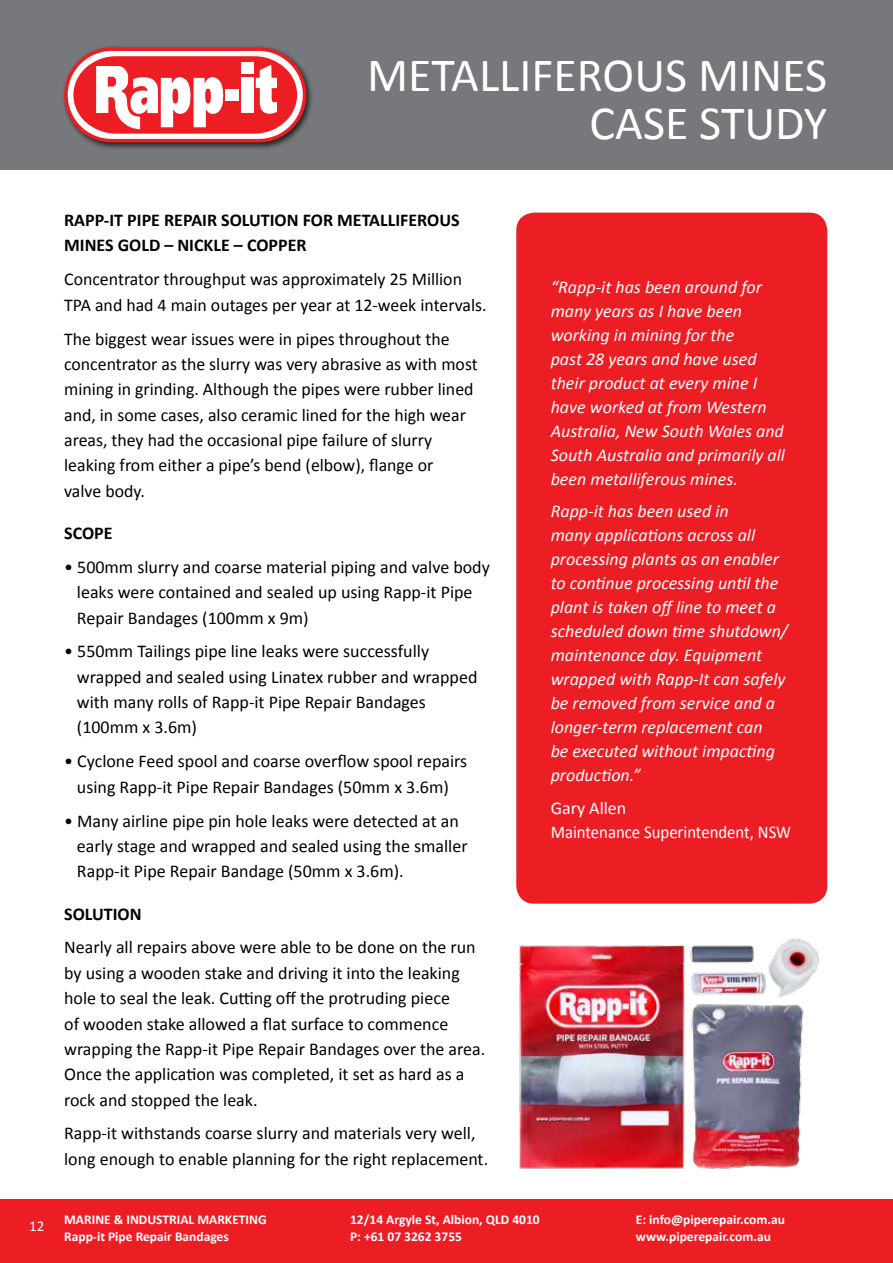
<style>
.page{position:relative;width:893px;height:1263px;background:#fff}
.page>*{position:absolute;margin:0;border:0;box-sizing:border-box;transform-origin:0 0}
.t1{font:48px/48px "Calibri";color:#fff;text-align:right}
.t2{font:18px/25.3px "Calibri";color:#000}
.t3{font:italic 18px/24px "Calibri";color:#fff}
.t4{font:700 18px/25.3px "Calibri";color:#000}
.t5{font:18px/24.2px "Calibri";color:#fff}
.t6{font:15px "Calibri";color:#fff}
.t7{font:700 13.5px/16.5px "Calibri";color:#fff}
</style>
<div class="page">
<div style="left:0;top:0;width:893px;height:169px;background:#77787b"></div>
<div style="left:516px;top:213px;width:311px;height:691px;background:#ed1d24;border-radius:18px"></div>
<div style="left:61px;top:45px;width:253px;height:105px;background:#000;opacity:.75"></div>
<div style="left:66px;top:49px;width:239px;height:92px;background:#fff;border-radius:46px"></div>
<div style="left:64px;top:47px;width:242px;height:95px;border:4px solid #ed1d24;border-radius:46px"></div>
<svg style="left:73px;top:56px;width:224px;height:78px"></svg>
<div style="left:173px;top:89px;width:5px;height:15px;background:#ed1d24;border-radius:50%"></div>
<div style="left:205px;top:89px;width:6px;height:15px;background:#ed1d24;border-radius:50%"></div>
<div style="left:0;top:1199px;width:893px;height:64px;background:#ed1d24"></div>
<img style="left:519px;top:938px;width:300px;height:231px">
<h1 class="t1" style="left:367px;top:49px;width:462px">METALLIFEROUS MINES<br>CASE STUDY</h1>
<p class="t6" style="left:29px;top:1217px;width:17px">12</p>
<p class="t4" style="left:64px;top:207px;width:397px">RAPP-IT PIPE REPAIR SOLUTION FOR METALLIFEROUS<br>MINES GOLD – NICKLE – COPPER</p>
<p class="t2" style="left:64px;top:266px;width:424px">Concentrator throughput was approximately 25 Million<br>TPA and had 4 main outages per year at 12-week intervals.</p>
<p class="t2" style="left:64px;top:325px;width:415px">The biggest wear issues were in pipes throughout the concentrator as the slurry was very abrasive as with most mining in grinding. Although the pipes were rubber lined and, in some cases, also ceramic lined for the high wear areas, they had the occasional pipe failure of slurry leaking from either a pipe’s bend (elbow), flange or<br>valve body.</p>
<p class="t4" style="left:64px;top:519px;width:50px">SCOPE</p>
<p class="t2" style="left:77px;top:553px;width:414px;text-indent:-13px">• 500mm slurry and coarse material piping and valve body leaks were contained and sealed up using Rapp-it Pipe<br>Repair Bandages (100mm x 9m)</p>
<p class="t2" style="left:77px;top:638px;width:402px;text-indent:-13px">• 550mm Tailings pipe line leaks were successfully wrapped and sealed using Linatex rubber and wrapped with many rolls of Rapp-it Pipe Repair Bandages (100mm x 3.6m)</p>
<p class="t2" style="left:64px;top:748px;width:404px;text-align:center">• Cyclone Feed spool and coarse overflow spool repairs using Rapp-it Pipe Repair Bandages (50mm x 3.6m)</p>
<p class="t2" style="left:77px;top:807px;width:392px;text-indent:-13px">• Many airline pipe pin hole leaks were detected at an early stage and wrapped and sealed using the smaller<br>Rapp-it Pipe Repair Bandage (50mm x 3.6m).</p>
<p class="t4" style="left:64px;top:900px;width:79px">SOLUTION</p>
<p class="t2" style="left:64px;top:934px;width:423px">Nearly all repairs above were able to be done on the run by using a wooden stake and driving it into the leaking hole to seal the leak. Cutting off the protruding piece<br>of wooden stake allowed a flat surface to commence wrapping the Rapp-it Pipe Repair Bandages over the area.<br>Once the application was completed, it set as hard as a rock and stopped the leak.</p>
<p class="t2" style="left:64px;top:1120px;width:425px">Rapp-it withstands coarse slurry and materials very well, long enough to enable planning for the right replacement.</p>
<p class="t3" style="left:551px;top:274px;width:236px">“Rapp-it has been around for many years as I have been working in mining for the<br>past 28 years and have used their product at every mine I have worked at from Western<br>Australia, New South Wales and<br>South Australia and primarily all been metalliferous mines.</p>
<p class="t3" style="left:551px;top:498px;width:239px">Rapp-it has been used in<br>many applications across all processing plants as an enabler to continue processing until the plant is taken off line to meet a scheduled down time shutdown/ maintenance day. Equipment wrapped with Rapp-It can safely be removed from service and a longer-term replacement can<br>be executed without impacting production.”</p>
<p class="t5" style="left:551px;top:795px;width:242px">Gary Allen<br>Maintenance Superintendent, NSW</p>
<p class="t7" style="left:64px;top:1211px;width:204px">MARINE &amp; INDUSTRIAL MARKETING<br>Rapp-it Pipe Repair Bandages</p>
<p class="t7" style="left:350px;top:1211px;width:191px">12/14 Argyle St, Albion, QLD 4010<br>P: +61 07 3262 3755</p>
<p class="t7" style="left:636px;top:1211px;width:151px">E: info@piperepair.com.au www.piperepair.com.au</p>
</div>
